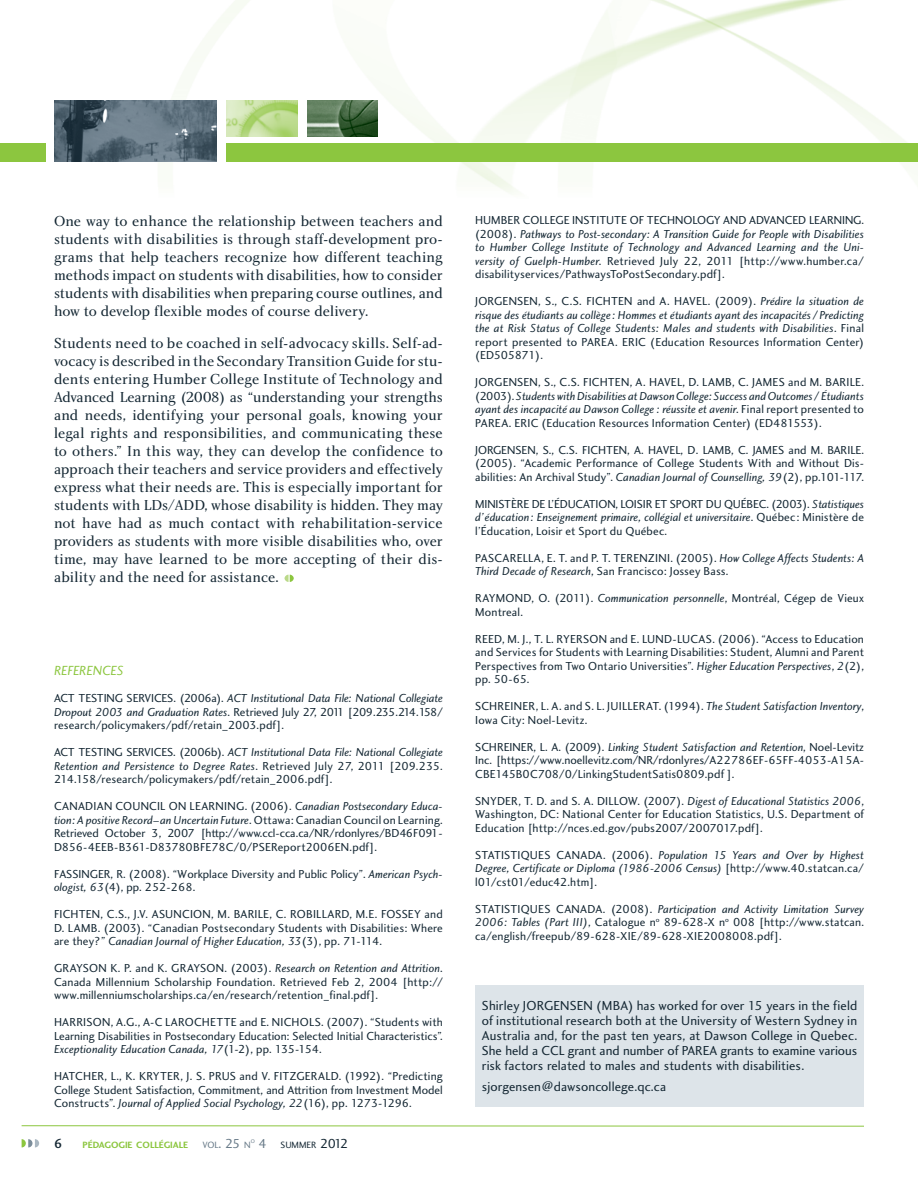
<style>
.page{position:relative;width:918px;height:1188px;background:#fff}
.page>*{position:absolute;margin:0;border:0;box-sizing:border-box;transform-origin:0 0}
.t1{font:15px/18px "Charlotte Book Plain";color:#142733;text-align:justify}
.t2{font:13.65px "Charlotte Sans Book Italic Plain";letter-spacing:-.02em;color:#8cc63f}
.t3{font:13.5px/15px "Charlotte Sans Book Plain";letter-spacing:.01em;color:#142733;text-align:justify}
.t4{font:13.5px "Charlotte Sans Medium Plain";color:#142733}
.t5{font:12px/13.5px "Charlotte Sans Book Plain";letter-spacing:.01em;color:#142733}
.t6{font:12px/13.5px "Charlotte Sans Book Italic Plain";color:#142733}
.t7{font:12px "Charlotte Sans Book Plain";letter-spacing:-.01em;color:#142733}
.t8{font:9.45px "Charlotte Sans Bold Plain";color:#8cc63f}
.t9{font:9.45px "Charlotte Sans Book Plain";color:#142733}
.t10{font:9.45px "Charlotte Sans Book Plain";color:#687a88}
.t11{font:5.55px "Charlotte Sans Book Plain";color:#687a88}
.s1{font-family:"Charlotte Sans Book Plain"}
.s2{font-family:"Charlotte Sans Book Italic Plain"}
.s3{font-size:13.5px}
.s4{font-size:13.5px;color:#687a88}
</style>
<div class="page">
<img style="left:0;top:0;width:918px;height:193px">
<img style="left:55px;top:101px;width:161px;height:61px">
<img style="left:307px;top:101px;width:71px;height:36px">
<img style="left:227px;top:101px;width:70px;height:36px">
<svg style="left:285px;top:575px;width:9px;height:7px"></svg>
<div style="left:475px;top:985px;width:389px;height:122px;background:#dde4e9"></div>
<hr style="left:22px;top:1125px;width:842px;height:2px;background:#8cc63f">
<div style="left:227px;top:144px;width:691px;height:18px;background:#8cc63f"></div>
<div style="left:0;top:144px;width:46px;height:18px;background:#8cc63f"></div>
<svg style="left:22px;top:1139px;width:17px;height:9px"></svg>
<p class="t1" style="left:54px;top:213px;width:390px">One way to enhance the relationship between teachers and students with disabilities is through staff-development pro&shy;grams that help teachers recognize how different teaching methods impact on students with disabilities, how to consider students with disabilities when preparing course outlines, and how to develop flexible modes of course delivery.</p>
<p class="t1" style="left:54px;top:335px;width:390px">Students need to be coached in self-advocacy skills. Self-ad&shy;vocacy is described in the Secondary Transition Guide for stu&shy;dents entering Humber College Institute of Technology and Advanced Learning (2008) as “understanding your strengths and needs, identifying your personal goals, knowing your legal rights and responsibilities, and communicating these to others.” In this way, they can develop the confidence to approach their teachers and service providers and effectively express what their needs are. This is especially important for students with LDs/ADD, whose disability is hidden. They may not have had as much contact with rehabilitation-service providers as students with more visible disabilities who, over time, may have learned to be more accepting of their dis&shy;ability and the need for assistance.</p>
<p class="t2" style="left:54px;top:665px;width:71px">REFERENCES</p>
<p class="t6" style="left:54px;top:693px;width:390px"><span class="s1">ACT TESTING SERVICES. (2006a).</span> ACT Institutional Data File: National Collegiate</p>
<p class="t5" style="left:54px;top:706px;width:390px"><span class="s2">Dropout 2003 and Graduation Rates</span>. Retrieved July 27, 2011 [209.235.214.158/ research/policymakers/pdf/retain_2003.pdf].</p>
<p class="t6" style="left:54px;top:747px;width:390px"><span class="s1">ACT TESTING SERVICES. (2006b).</span> ACT Institutional Data File: National Collegiate<br>Retention and Persistence to Degree Rates<span class="s1">. Retrieved July 27, 2011 [209.235.</span></p>
<p class="t5" style="left:54px;top:774px;width:280px">214.158/research/policymakers/pdf/retain_2006.pdf].</p>
<p class="t5" style="left:54px;top:801px;width:390px">CANADIAN COUNCIL ON LEARNING. (2006). <span class="s2">Canadian Postsecondary Educa-</span></p>
<p class="t6" style="left:54px;top:814px;width:390px">tion: A positive Record–an Uncertain Future<span class="s1">. Ottawa: Canadian Council on Learning.</span></p>
<p class="t5" style="left:54px;top:828px;width:390px">Retrieved October 3, 2007 [http://www.ccl-cca.ca/NR/rdonlyres/BD46F091-<br>D856-4EEB-B361-D83780BFE78C/0/PSEReport2006EN.pdf].</p>
<p class="t5" style="left:54px;top:868px;width:390px">FASSINGER, R. (2008). “Workplace Diversity and Public Policy”. <span class="s2">American Psych&shy;ologist, 63</span>(4), pp. 252-268.</p>
<p class="t5" style="left:54px;top:909px;width:390px">FICHTEN, C.S., J.V. ASUNCION, M. BARILE, C. ROBILLARD, M.E. FOSSEY and<br>D. LAMB. (2003). “Canadian Postsecondary Students with Disabilities: Where</p>
<p class="t6" style="left:54px;top:936px;width:330px"><span class="s1">are they?”</span> Canadian Journal of Higher Education, 33<span class="s1">(3), pp. 71-114.</span></p>
<p class="t5" style="left:54px;top:963px;width:390px;text-align:justify">GRAYSON K. P. and K. GRAYSON. (2003). <span class="s2">Research on Retention and Attrition</span>.<br>Canada Millennium Scholarship Foundation. Retrieved Feb 2, 2004 [http:// www.millenniumscholarships.ca/en/research/retention_final.pdf].</p>
<p class="t5" style="left:54px;top:1017px;width:390px">HARRISON, A.G., A-C LAROCHETTE and E. NICHOLS. (2007). “Students with<br>Learning Disabilities in Postsecondary Education: Selected Initial Characteristics”.</p>
<p class="t6" style="left:54px;top:1044px;width:269px">Exceptionality Education Canada, 17<span class="s1">(1-2), pp. 135-154.</span></p>
<p class="t5" style="left:54px;top:1071px;width:390px">HATCHER, L., K. KRYTER, J. S. PRUS and V. FITZGERALD. (1992). “Predicting<br>College Student Satisfaction, Commitment, and Attrition from Investment Model</p>
<p class="t6" style="left:54px;top:1098px;width:359px"><span class="s1">Constructs”.</span> Journal of Applied Social Psychology, 22<span class="s1">(16), pp. 1273-1296.</span></p>
<p class="t4" style="left:54px;top:1138px;width:10px">6</p>
<p class="t8" style="left:82px;top:1141px;width:107px">PÉDAGOGIE COLLÉGIALE</p>
<p class="t10" style="left:202px;top:1141px;width:50px">VOL<span class="s3">. 25</span> N</p>
<p class="t11" style="left:251px;top:1139px;width:6px">O</p>
<p class="t9" style="left:259px;top:1141px;width:91px"><span class="s4">4</span> SUMMER <span class="s3">2012</span></p>
<p class="t5" style="left:475px;top:214px;width:390px">HUMBER COLLEGE INSTITUTE OF TECHNOLOGY AND ADVANCED LEARNING.</p>
<p class="t6" style="left:475px;top:228px;width:390px"><span class="s1">(2008).</span> Pathways to Post-secondary: A Transition Guide for People with Disabilities to Humber College Institute of Technology and Advanced Learning and the Uni-</p>
<p class="t5" style="left:475px;top:255px;width:390px"><span class="s2">versity of Guelph-Humber</span>. Retrieved July 22, 2011 [http://www.humber.ca/ disabilityservices/PathwaysToPostSecondary.pdf].</p>
<p class="t5" style="left:475px;top:295px;width:390px">JORGENSEN, S., C.S. FICHTEN and A. HAVEL. (2009). <span class="s2">Prédire la situation de</span></p>
<p class="t6" style="left:475px;top:309px;width:390px">risque des étudiants au collège : Hommes et étudiants ayant des incapacités / Predicting the at Risk Status of College Students: Males and students with Disabilities<span class="s1">. Final</span></p>
<p class="t5" style="left:475px;top:336px;width:390px">report presented to PAREA. ERIC (Education Resources Information Center) (ED505871).</p>
<p class="t5" style="left:475px;top:376px;width:390px">JORGENSEN, S., C.S. FICHTEN, A. HAVEL, D. LAMB, C. JAMES and M. BARILE.</p>
<p class="t6" style="left:475px;top:390px;width:390px"><span class="s1">(2003).</span> Students with Disabilities at Dawson College: Success and Outcomes / Étudiants ayant des incapacité au Dawson College : réussite et avenir<span class="s1">. Final report presented to</span></p>
<p class="t5" style="left:475px;top:417px;width:348px">PAREA. ERIC (Education Resources Information Center) (ED481553).</p>
<p class="t5" style="left:475px;top:444px;width:390px;text-align:justify">JORGENSEN, S., C.S. FICHTEN, A. HAVEL, D. LAMB, C. JAMES and M. BARILE. (2005). “Academic Performance of College Students With and Without Dis&shy;abilities: An Archival Study”. <span class="s2">Canadian Journal of Counselling, 39</span>(2), pp.101-117.</p>
<p class="t7" style="left:475px;top:499px;width:390px">MINISTÈRE DE L’ÉDUCATION, LOISIR ET SPORT DU QUÉBEC. (2003). <span class="s2">Statistiques</span></p>
<p class="t6" style="left:475px;top:511px;width:390px">d’éducation : Enseignement primaire, collégial et universitaire<span class="s1">. Québec : Ministère de</span></p>
<p class="t5" style="left:475px;top:525px;width:194px">l’Éducation, Loisir et Sport du Québec.</p>
<p class="t5" style="left:475px;top:552px;width:390px">PASCARELLA, E. T. and P. T. TERENZINI. (2005). <span class="s2">How College Affects Students: A<br>Third Decade of Research</span>, San Francisco: Jossey Bass.</p>
<p class="t5" style="left:475px;top:592px;width:390px">RAYMOND, O. (2011). <span class="s2">Communication personnelle</span>, Montréal, Cégep de Vieux<br>Montreal.</p>
<p class="t5" style="left:475px;top:633px;width:390px;text-align:justify">REED, M. J., T. L. RYERSON and E. LUND-LUCAS. (2006). “Access to Education and Services for Students with Learning Disabilities: Student, Alumni and Parent Perspectives from Two Ontario Universities”. <span class="s2">Higher Education Perspectives</span>, <span class="s2">2</span>(2), pp. 50-65.</p>
<p class="t5" style="left:475px;top:700px;width:390px">SCHREINER, L. A. and S. L. JUILLERAT. (1994). <span class="s2">The Student Satisfaction Inventory</span>,<br>Iowa City: Noel-Levitz.</p>
<p class="t6" style="left:475px;top:741px;width:390px"><span class="s1">SCHREINER, L. A. (2009).</span> Linking Student Satisfaction and Retention<span class="s1">, Noel-Levitz</span></p>
<p class="t5" style="left:475px;top:754px;width:390px">Inc. [https://www.noellevitz.com/NR/rdonlyres/A22786EF-65FF-4053-A15A-<br>CBE145B0C708/0/LinkingStudentSatis0809.pdf ].</p>
<p class="t5" style="left:475px;top:795px;width:390px;text-align:justify">SNYDER, T. D. and S. A. DILLOW. (2007). <span class="s2">Digest of Educational Statistics 2006</span>, Washington, DC: National Center for Education Statistics, U.S. Department of Education [http://nces.ed.gov/pubs2007/2007017.pdf].</p>
<p class="t6" style="left:475px;top:849px;width:390px"><span class="s1">STATISTIQUES CANADA. (2006).</span> Population 15 Years and Over by Highest<br>Degree, Certificate or Diploma (1986-2006 Census) <span class="s1">[http://www.40.statcan.ca/</span></p>
<p class="t5" style="left:475px;top:876px;width:124px">l01/cst01/educ42.htm].</p>
<p class="t6" style="left:475px;top:903px;width:390px"><span class="s1">STATISTIQUES CANADA. (2008).</span> Participation and Activity Limitation Survey</p>
<p class="t5" style="left:475px;top:916px;width:390px"><span class="s2">2006: Tables (Part III)</span>, Catalogue n<sup>o</sup> 89-628-X n<sup>o</sup> 008 [http://www.statcan. ca/english/freepub/89-628-XIE/89-628-XIE2008008.pdf].</p>
<p class="t3" style="left:482px;top:999px;width:377px">Shirley JORGENSEN (MBA) has worked for over 15 years in the field of institutional research both at the University of Western Sydney in Australia and, for the past ten years, at Dawson College in Quebec.<br>She held a CCL grant and number of PAREA grants to examine various risk factors related to males and students with disabilities.</p>
<p class="t3" style="left:482px;top:1081px;width:186px">sjorgensen@dawsoncollege.qc.ca</p>
</div>
